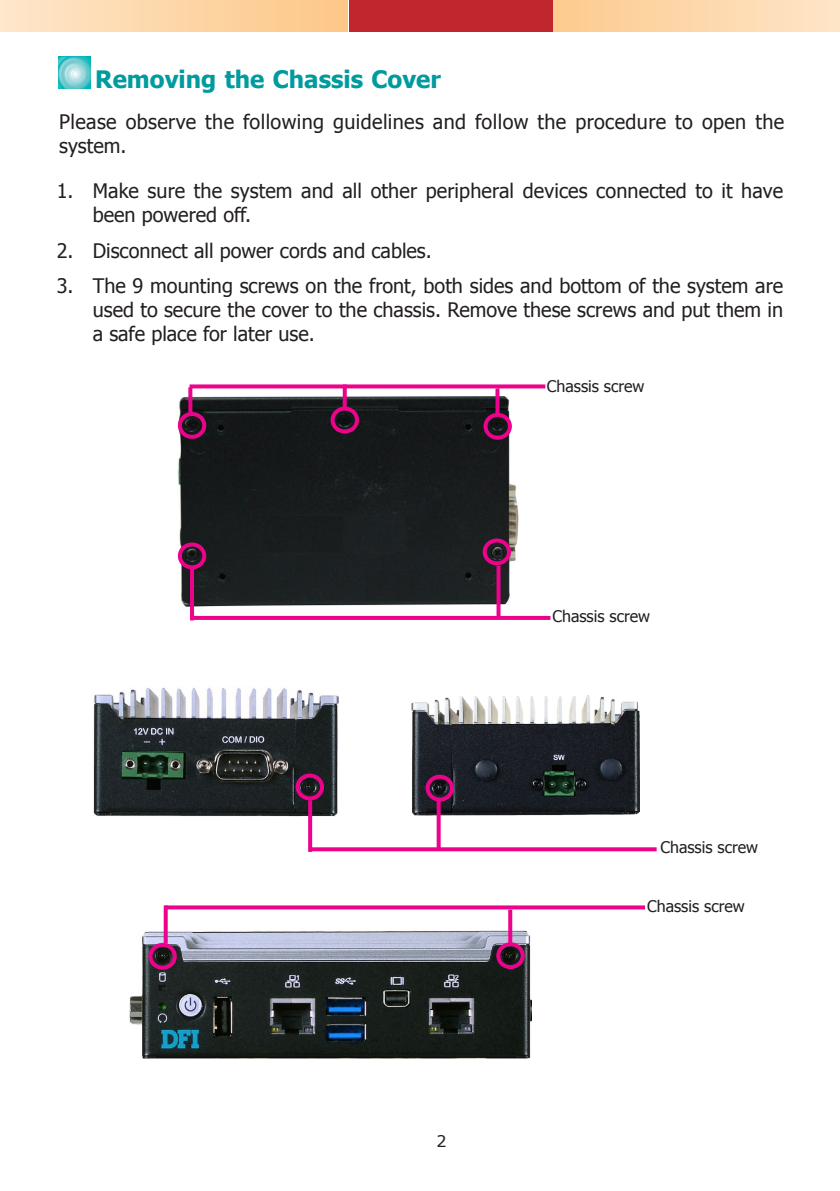
<style>
.page{position:relative;width:840px;height:1191px;background:#fff}
.page>*{position:absolute;margin:0;border:0;box-sizing:border-box;transform-origin:0 0}
.Subheading_1{font:700 24px "Tahoma";color:#009b9e}
.t1{font:20px/24px "Tahoma";letter-spacing:.005em;color:#231f20}
.t2{font:16px "Tahoma";color:#231f20}
.t3{font:16px "Verdana";color:#231f20}
</style>
<div class="page">
<div style="left:347px;top:0;width:206px;height:32px;background:#c0262d"></div>
<div style="left:553px;top:0;width:286px;height:32px;background:linear-gradient(to right,#fdca8e,#fee5c8)"></div>
<div style="left:0;top:0;width:347px;height:32px;background:linear-gradient(to right,#fee6cb,#fdc787)"></div>
<svg style="left:58px;top:57px;width:32px;height:32px"></svg>
<img style="left:177px;top:397px;width:341px;height:209px">
<svg style="left:194px;top:616px;width:356px;height:4px"></svg>
<svg style="left:496px;top:566px;width:4px;height:52px"></svg>
<hr style="left:190px;top:569px;width:4px;height:51px;background:#ed028c">
<div style="left:178px;top:412px;width:28px;height:27px;border:4px solid #ed028c;border-radius:50%"></div>
<svg style="left:189px;top:384px;width:356px;height:4px"></svg>
<svg style="left:188px;top:387px;width:4px;height:25px"></svg>
<svg style="left:495px;top:388px;width:4px;height:25px"></svg>
<div style="left:178px;top:542px;width:28px;height:27px;border:4px solid #ed028c;border-radius:50%"></div>
<div style="left:330px;top:406px;width:29px;height:27px;border:4px solid #ed028c;border-radius:50%"></div>
<div style="left:483px;top:413px;width:28px;height:27px;border:4px solid #ed028c;border-radius:50%"></div>
<div style="left:482px;top:538px;width:28px;height:27px;border:4px solid #ed028c;border-radius:50%"></div>
<svg style="left:342px;top:384px;width:4px;height:24px"></svg>
<img style="left:93px;top:686px;width:246px;height:130px">
<img style="left:411px;top:695px;width:228px;height:120px">
<div style="left:295px;top:773px;width:29px;height:27px;border:4px solid #ed028c;border-radius:50%"></div>
<div style="left:425px;top:774px;width:29px;height:27px;border:4px solid #ed028c;border-radius:50%"></div>
<svg style="left:312px;top:847px;width:344px;height:4px"></svg>
<svg style="left:308px;top:800px;width:4px;height:52px"></svg>
<svg style="left:436px;top:801px;width:4px;height:48px"></svg>
<img style="left:130px;top:930px;width:401px;height:128px">
<div style="left:148px;top:943px;width:29px;height:26px;border:4px solid #ed028c;border-radius:50%"></div>
<div style="left:496px;top:942px;width:28px;height:27px;border:4px solid #ed028c;border-radius:50%"></div>
<svg style="left:168px;top:905px;width:476px;height:4px;background:#ee1d98"></svg>
<svg style="left:164px;top:905px;width:4px;height:38px"></svg>
<svg style="left:508px;top:909px;width:4px;height:34px"></svg>
<p class="Subheading_1" style="left:95px;top:62px;width:347px">Removing the Chassis Cover</p>
<p class="t1" style="left:59px;top:109px;width:726px">Please observe the following guidelines and follow the procedure to open the system.</p>
<p class="t1" style="left:93px;top:178px;width:691px;text-indent:-36px">1. Make sure the system and all other peripheral devices connected to it have been powered off.</p>
<p class="t1" style="left:57px;top:237px;width:376px">2. Disconnect all power cords and cables.</p>
<p class="t1" style="left:93px;top:273px;width:691px;text-align:justify;text-indent:-36px">3. The 9 mounting screws on the front, both sides and bottom of the system are used to secure the cover to the chassis. Remove these screws and put them in a safe place for later use.</p>
<p class="t2" style="left:546px;top:376px;width:99px">Chassis screw</p>
<p class="t2" style="left:552px;top:606px;width:99px">Chassis screw</p>
<p class="t2" style="left:660px;top:836px;width:99px">Chassis screw</p>
<p class="t3" style="left:436px;top:1129px;width:12px">2</p>
<p class="t2" style="left:646px;top:895px;width:99px">Chassis screw</p>
</div>
